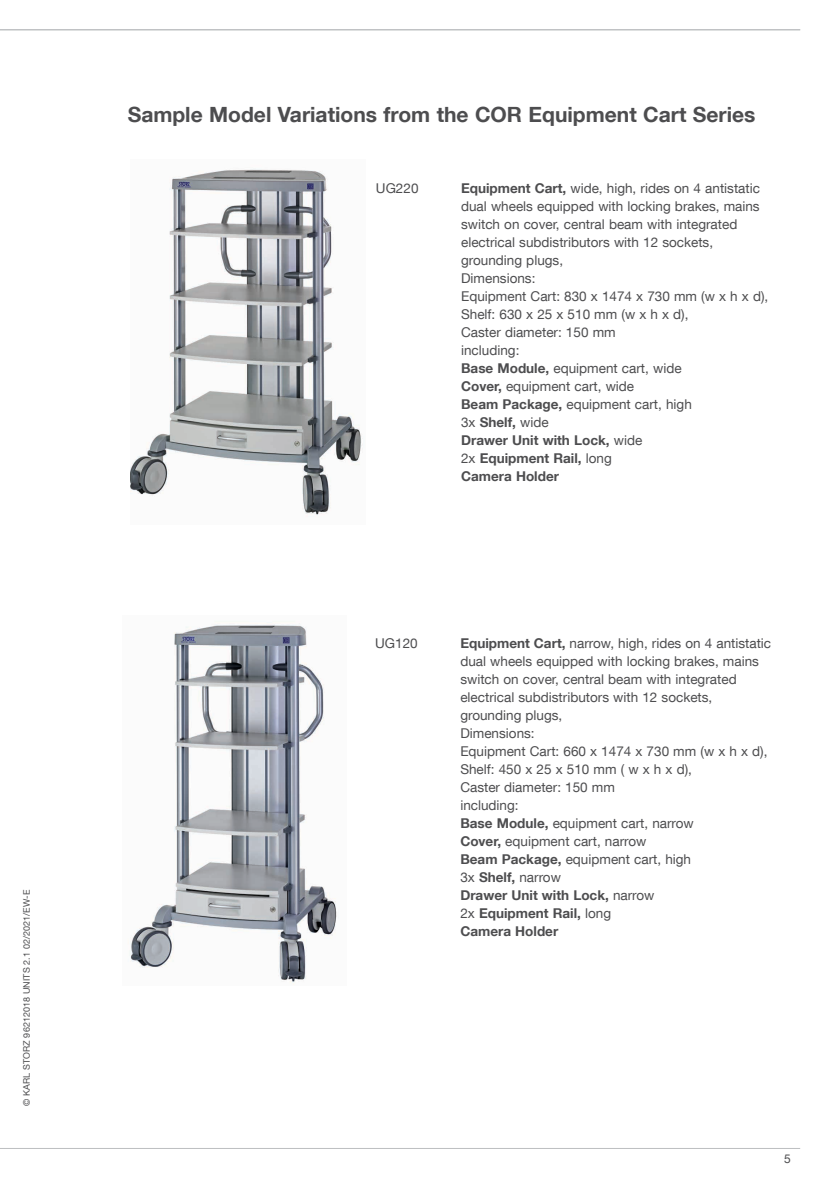
<style>
.page{position:relative;width:830px;height:1191px;background:#fff}
.page>*{position:absolute;margin:0;border:0;box-sizing:border-box;transform-origin:0 0}
.t1{font:700 21px "KS Helvetica Neue";color:#4d4d4f}
.t2{font:13.5px/18px "KS Helvetica Neue";color:#4d4d4f}
.t3{font:12px "KS Helvetica Neue";color:#4d4d4f}
.t4{font:9px "KS Helvetica Neue";letter-spacing:.01em;color:#4d4d4f}
.s1{font-weight:700}
</style>
<div class="page">
<hr style="left:0;top:1148px;width:799px;height:1px;background:#bcbec0">
<hr style="left:0;top:29px;width:799px;height:1px;background:#bcbec0">
<img style="left:130px;top:169px;width:232px;height:347px">
<img style="left:130px;top:622px;width:207px;height:363px">
<p class="t4" style="left:21px;top:1106px;width:218px;rotate:-90deg">© KARL STORZ 96212018 UNITS 2.1 02/2021/EW-E</p>
<h1 class="t1" style="left:128px;top:101px;width:629px">Sample Model Variations from the COR Equipment Cart Series</h1>
<p class="t2" style="left:376px;top:178px;width:44px">UG220</p>
<p class="t2" style="left:461px;top:178px;width:308px"><span class="s1">Equipment Cart,</span> wide, high, rides on 4 antistatic dual wheels equipped with locking brakes, mains switch on cover, central beam with integrated electrical subdistributors with 12 sockets, grounding plugs,<br>Dimensions:<br>Equipment Cart: 830 x 1474 x 730 mm (w x h x d),<br>Shelf: 630 x 25 x 510 mm (w x h x d),<br>Caster diameter: 150 mm<br>including:<br><span class="s1">Base Module,</span> equipment cart, wide<br><span class="s1">Cover,</span> equipment cart, wide<br><span class="s1">Beam Package,</span> equipment cart, high<br>3x <span class="s1">Shelf,</span> wide<br><span class="s1">Drawer Unit with Lock,</span> wide<br>2x <span class="s1">Equipment Rail,</span> long<br><span class="s1">Camera Holder</span></p>
<p class="t2" style="left:375px;top:634px;width:44px">UG120</p>
<p class="t2" style="left:460px;top:634px;width:312px"><span class="s1">Equipment Cart,</span> narrow, high, rides on 4 antistatic dual wheels equipped with locking brakes, mains switch on cover, central beam with integrated electrical subdistributors with 12 sockets, grounding plugs,<br>Dimensions:<br>Equipment Cart: 660 x 1474 x 730 mm (w x h x d),<br>Shelf: 450 x 25 x 510 mm ( w x h x d),<br>Caster diameter: 150 mm<br>including:<br><span class="s1">Base Module,</span> equipment cart, narrow<br><span class="s1">Cover,</span> equipment cart, narrow<br><span class="s1">Beam Package,</span> equipment cart, high<br>3x <span class="s1">Shelf,</span> narrow<br><span class="s1">Drawer Unit with Lock,</span> narrow<br>2x <span class="s1">Equipment Rail,</span> long<br><span class="s1">Camera Holder</span></p>
<p class="t3" style="left:783px;top:1151px;width:8px">5</p>
</div>
